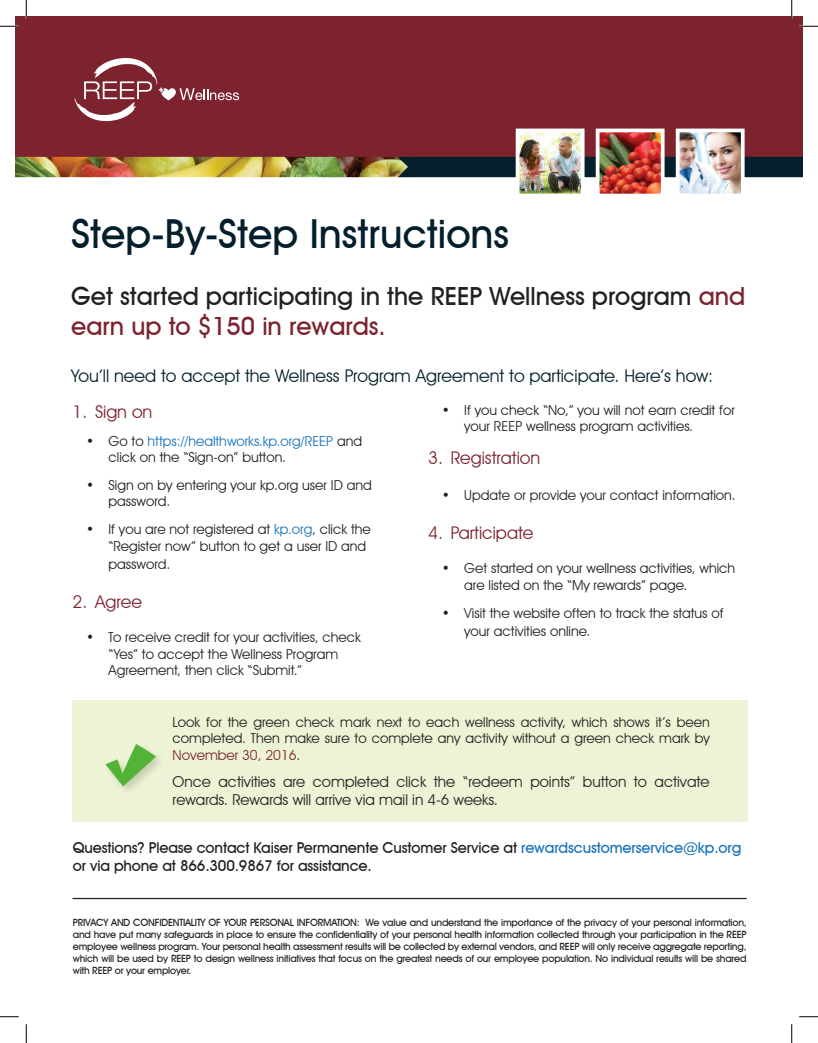
<style>
.page{position:relative;width:818px;height:1043px;background:#fff}
.page>*{position:absolute;margin:0;border:0;box-sizing:border-box;transform-origin:0 0}
.t1{font:500 40px "Avant Garde IT Cby BT";color:#031f2c}
.t2{font:500 25px/30px "Avant Garde IT Cby BT";color:#231f20}
.t3{font:17.5px "Avant Garde IT Cby BT";color:#031f2c}
.t4{font:17.5px "Avant Garde IT Cby BT";color:#7c232e}
.t5{font:500 15px/18px "Avant Garde IT Cby BT";letter-spacing:-.01em;color:#231f20}
.t6{font:15px/18px "Avant Garde IT Cby BT";color:#231f20}
.t7{font:13.75px/16.5px "Avant Garde IT Cby BT";color:#231f20}
.t8{font:500 10px/12px "Avant Garde IT Cby BT";letter-spacing:-.02em;color:#231f20;text-align:justify}
.s1{color:#7c232e}
.s2{color:#1974bb}
</style>
<div class="page">
<div style="left:72px;top:700px;width:676px;height:121px;background:#edf3d5"></div>
<hr style="left:72px;top:897px;width:674px;height:2px;background:#231f20">
<svg style="left:105px;top:744px;width:51px;height:42px"></svg>
<div style="left:15px;top:16px;width:787px;height:141px;background:#7c232e"></div>
<svg style="left:74px;top:58px;width:165px;height:63px"></svg>
<img style="left:15px;top:157px;width:382px;height:20px">
<div style="left:397px;top:157px;width:405px;height:20px;background:#031f2c"></div>
<img style="left:680px;top:134px;width:59px;height:58px">
<div style="left:675px;top:129px;width:69px;height:68px;border:4px solid #fff"></div>
<img style="left:600px;top:134px;width:59px;height:58px">
<div style="left:595px;top:129px;width:69px;height:68px;border:4px solid #fff"></div>
<img style="left:520px;top:134px;width:59px;height:58px">
<div style="left:515px;top:129px;width:69px;height:68px;border:4px solid #fff"></div>
<svg style="left:0;top:25px;width:19px;height:2px"></svg>
<svg style="left:799px;top:25px;width:19px;height:2px"></svg>
<svg style="left:0;top:1016px;width:19px;height:1px"></svg>
<svg style="left:799px;top:1016px;width:19px;height:1px"></svg>
<svg style="left:25px;top:0;width:2px;height:19px"></svg>
<svg style="left:25px;top:1024px;width:2px;height:18px"></svg>
<svg style="left:790px;top:0;width:2px;height:19px"></svg>
<svg style="left:791px;top:1024px;width:1px;height:18px"></svg>
<p class="t1" style="left:71px;top:209px;width:439px">Step-By-Step Instructions</p>
<p class="t2" style="left:71px;top:280px;width:675px">Get started participating in the REEP Wellness program <span class="s1">and earn up to $150 in rewards.</span></p>
<p class="t3" style="left:71px;top:365px;width:643px">You’ll need to accept the Wellness Program Agreement to participate. Here’s how:</p>
<p class="t4" style="left:72px;top:401px;width:81px">1. Sign on</p>
<p class="t7" style="left:109px;top:432px;width:255px;text-indent:-22px">• Go to <span class="s2">https://healthworks.kp.org/REEP</span> and click on the “Sign-on” button.</p>
<p class="t7" style="left:109px;top:476px;width:265px;text-indent:-22px">• Sign on by entering your kp.org user ID and password.</p>
<p class="t7" style="left:109px;top:521px;width:264px;text-indent:-22px">• If you are not registered at <span class="s2">kp.org</span>, click the “Register now” button to get a user ID and</p>
<p class="t7" style="left:109px;top:555px;width:63px">password.</p>
<p class="t4" style="left:72px;top:590px;width:71px">2. Agree</p>
<p class="t7" style="left:109px;top:629px;width:254px;text-indent:-22px">• To receive credit for your activities, check “Yes” to accept the Wellness Program<br>Agreement, then click “Submit.”</p>
<p class="t7" style="left:464px;top:401px;width:272px;text-indent:-22px">• If you check “No,” you will not earn credit for your REEP wellness program activities.</p>
<p class="t4" style="left:428px;top:447px;width:113px">3. Registration</p>
<p class="t7" style="left:442px;top:486px;width:295px">• Update or provide your contact information.</p>
<p class="t4" style="left:428px;top:522px;width:107px">4. Participate</p>
<p class="t7" style="left:464px;top:560px;width:272px;text-indent:-22px">• Get started on your wellness activities, which are listed on the “My rewards” page.</p>
<p class="t7" style="left:464px;top:603px;width:261px;line-height:18px;text-indent:-22px">• Visit the website often to track the status of your activities online.</p>
<p class="t7" style="left:173px;top:713px;width:538px;line-height:16.9px;text-align:justify">Look for the green check mark next to each wellness activity, which shows it’s been completed. Then make sure to complete any activity without a green check mark by <span class="s1">November 30, 2016</span>.</p>
<p class="t6" style="left:173px;top:772px;width:538px">Once activities are completed click the “redeem points” button to activate rewards. Rewards will arrive via mail in 4-6 weeks.</p>
<p class="t5" style="left:73px;top:838px;width:670px">Questions? Please contact Kaiser Permanente Customer Service at <span class="s2">rewardscustomerservice@kp.org </span>or via phone at 866.300.9867 for assistance.</p>
<p class="t8" style="left:73px;top:916px;width:675px">PRIVACY AND CONFIDENTIALITY OF YOUR PERSONAL INFORMATION: We value and understand the importance of the privacy of your personal information, and have put many safeguards in place to ensure the confidentiality of your personal health information collected through your participation in the REEP employee wellness program. Your personal health assessment results will be collected by external vendors, and REEP will only receive aggregate reporting, which will be used by REEP to design wellness initiatives that focus on the greatest needs of our employee population. No individual results will be shared with REEP or your employer.</p>
</div>
